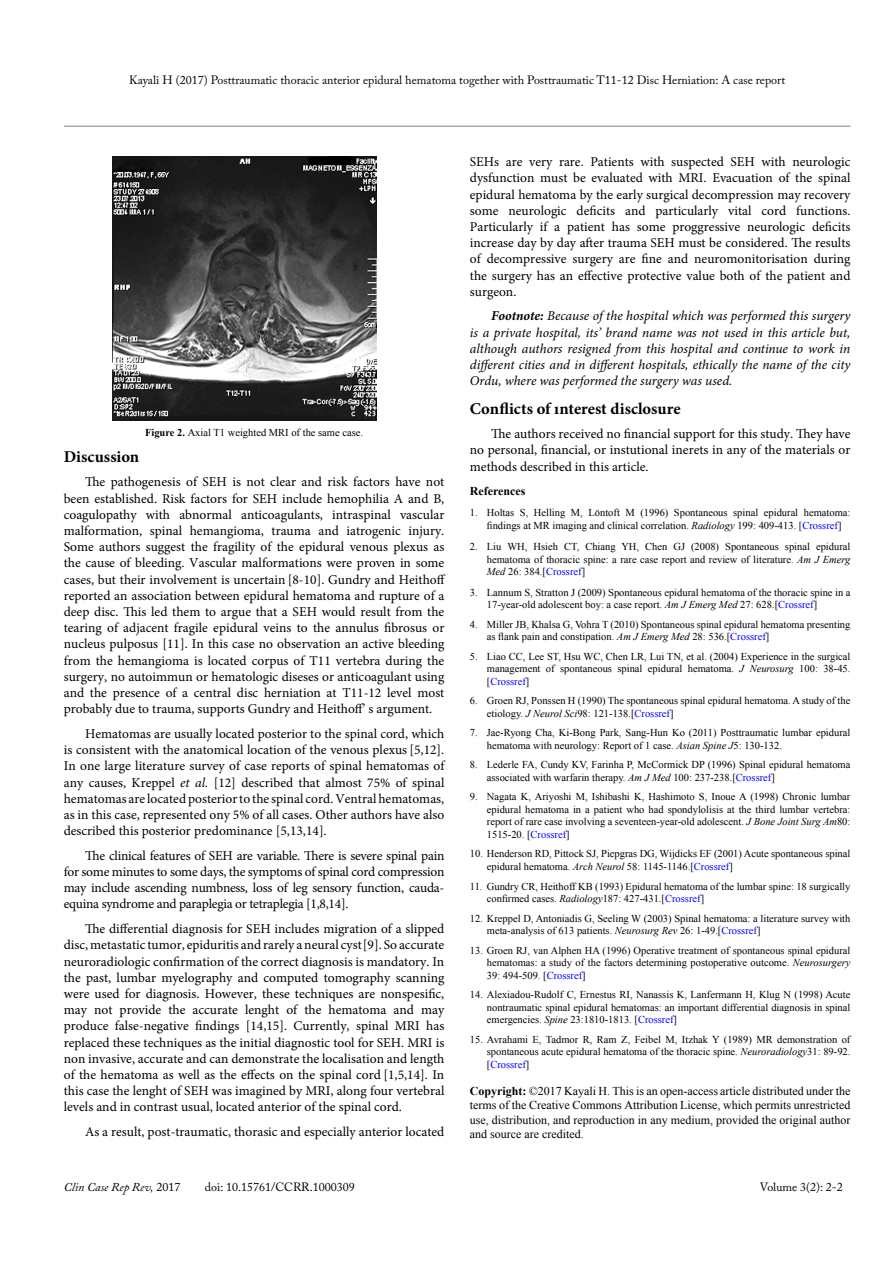
<style>
.page{position:relative;width:893px;height:1263px;background:#fff}
.page>*{position:absolute;margin:0;border:0;box-sizing:border-box;transform-origin:0 0}
.t1{font:700 16.5px "Minion Pro";color:#000}
.t2{font:13.5px/16.2px "Minion Pro";color:#000;text-align:justify}
.t3{font:italic 13.5px/16.2px "Minion Pro";color:#000;text-align:justify}
.t4{font:12px/14.4px "Times New Roman";color:#000;text-align:justify}
.t5{font:12px "Adobe Caslon Pro";color:#000}
.t6{font:italic 12px "Adobe Caslon Pro";color:#000}
.t7{font:700 12px "Times New Roman";color:#000}
.t8{font:10.5px/12.6px "Times New Roman";color:#000}
.s1{font-weight:700}
.s2{font-style:italic}
.s3{color:#00f}
.s4{font-style:normal}
</style>
<div class="page">
<hr style="left:64px;top:126px;width:786px;height:1px;background:#808285">
<img style="left:112px;top:156px;width:264px;height:264px">
<p class="t5" style="left:129px;top:73px;width:658px">Kayali H (2017) Posttraumatic thoracic anterior epidural hematoma together with Posttraumatic T11-12 Disc Herniation: A case report</p>
<p class="t8" style="left:145px;top:426px;width:220px"><span class="s1">Figure 2.</span> Axial T1 weighted MRI of the same case.</p>
<p class="t1" style="left:64px;top:445px;width:77px">Discussion</p>
<p class="t2" style="left:64px;top:474px;width:383px;text-indent:21px">The pathogenesis of SEH is not clear and risk factors have not been established. Risk factors for SEH include hemophilia A and B, coagulopathy with abnormal anticoagulants, intraspinal vascular malformation, spinal hemangioma, trauma and iatrogenic injury.<br>Some authors suggest the fragility of the epidural venous plexus as the cause of bleeding. Vascular malformations were proven in some cases, but their involvement is uncertain [8-10]. Gundry and Heithoff reported an association between epidural hematoma and rupture of a deep disc. This led them to argue that a SEH would result from the tearing of adjacent fragile epidural veins to the annulus fibrosus or nucleus pulposus [11]. In this case no observation an active bleeding from the hemangioma is located corpus of T11 vertebra during the surgery, no autoimmun or hematologic diseses or anticoagulant using and the presence of a central disc herniation at T11-12 level most probably due to trauma, supports Gundry and Heithoff’ s argument.</p>
<p class="t2" style="left:64px;top:726px;width:382px;text-indent:21px">Hematomas are usually located posterior to the spinal cord, which is consistent with the anatomical location of the venous plexus [5,12].<br>In one large literature survey of case reports of spinal hematomas of any causes, Kreppel <span class="s2">et al.</span> [12] described that almost 75% of spinal hematomas are located posterior to the spinal cord. Ventral hematomas, as in this case, represented ony 5% of all cases. Other authors have also described this posterior predominance [5,13,14].</p>
<p class="t2" style="left:64px;top:847px;width:382px;text-indent:21px">The clinical features of SEH are variable. There is severe spinal pain for some minutes to some days, the symptoms of spinal cord compression may include ascending numbness, loss of leg sensory function, cauda&shy;equina syndrome and paraplegia or tetraplegia [1,8,14].</p>
<p class="t2" style="left:64px;top:921px;width:382px;text-indent:21px">The differential diagnosis for SEH includes migration of a slipped disc, metastatic tumor, epiduritis and rarely a neural cyst[9]. So accurate neuroradiologic confirmation of the correct diagnosis is mandatory. In the past, lumbar myelography and computed tomography scanning were used for diagnosis. However, these techniques are nonspesific, may not provide the accurate lenght of the hematoma and may produce false-negative findings [14,15]. Currently, spinal MRI has replaced these techniques as the initial diagnostic tool for SEH. MRI is non invasive, accurate and can demonstrate the localisation and length of the hematoma as well as the effects on the spinal cord [1,5,14]. In this case the lenght of SEH was imagined by MRI, along four vertebral levels and in contrast usual, located anterior of the spinal cord.</p>
<p class="t2" style="left:85px;top:1124px;width:361px">As a result, post-traumatic, thorasic and especially anterior located</p>
<p class="t2" style="left:470px;top:154px;width:382px">SEHs are very rare. Patients with suspected SEH with neurologic dysfunction must be evaluated with MRI. Evacuation of the spinal epidural hematoma by the early surgical decompression may recovery some neurologic deficits and particularly vital cord functions.<br>Particularly if a patient has some proggressive neurologic deficits increase day by day after trauma SEH must be considered. The results of decompressive surgery are fine and neuromonitorisation during the surgery has an effective protective value both of the patient and surgeon.</p>
<p class="t3" style="left:470px;top:308px;width:382px;text-indent:21px"><span class="s1">Footnote:</span> Because of the hospital which was performed this surgery is a private hospital, its’ brand name was not used in this article but, although authors resigned from this hospital and continue to work in different cities and in different hospitals, ethically the name of the city Ordu, where was performed the surgery was used.</p>
<p class="t1" style="left:470px;top:397px;width:212px">Conflicts of ınterest disclosure</p>
<p class="t2" style="left:470px;top:426px;width:382px;text-indent:21px">The authors received no financial support for this study. They have no personal, financial, or instutional inerets in any of the materials or methods described in this article.</p>
<p class="t7" style="left:470px;top:483px;width:57px">References</p>
<p class="t8" style="left:487px;top:506px;width:365px;text-indent:-17px">1. Holtas S, Helling M, Löntoft M (1996) Spontaneous spinal epidural hematoma: findings at MR imaging and clinical correlation. <span class="s2">Radiology</span> 199: 409-413. [<span class="s3">Crossref</span>]</p>
<p class="t8" style="left:487px;top:540px;width:365px;text-align:justify;text-indent:-17px">2. Liu WH, Hsieh CT, Chiang YH, Chen GJ (2008) Spontaneous spinal epidural hematoma of thoracic spine: a rare case report and review of literature. <span class="s2">Am J Emerg Med</span> 26: 384.[<span class="s3">Crossref</span>]</p>
<p class="t8" style="left:487px;top:586px;width:365px;text-indent:-17px">3. Lannum S, Stratton J (2009) Spontaneous epidural hematoma of the thoracic spine in a<br>17-year-old adolescent boy: a case report. <span class="s2">Am J Emerg Med</span> 27: 628.[<span class="s3">Crossref</span>]</p>
<p class="t8" style="left:487px;top:618px;width:365px;text-indent:-17px">4. Miller JB, Khalsa G, Vohra T (2010) Spontaneous spinal epidural hematoma presenting as flank pain and constipation. <span class="s2">Am J Emerg Med</span> 28: 536.[<span class="s3">Crossref</span>]</p>
<p class="t8" style="left:487px;top:650px;width:365px;text-align:justify;text-indent:-17px">5. Liao CC, Lee ST, Hsu WC, Chen LR, Lui TN, et al. (2004) Experience in the surgical management of spontaneous spinal epidural hematoma. <span class="s2">J Neurosurg</span> 100: 38-45. [<span class="s3">Crossref</span>]</p>
<p class="t8" style="left:487px;top:694px;width:365px;text-indent:-17px">6. Groen RJ, Ponssen H (1990) The spontaneous spinal epidural hematoma. A study of the etiology. <span class="s2">J Neurol Sci</span>98: 121-138.[<span class="s3">Crossref</span>]</p>
<p class="t8" style="left:487px;top:726px;width:365px;text-indent:-17px">7. Jae-Ryong Cha, Ki-Bong Park, Sang-Hun Ko (2011) Posttraumatic lumbar epidural hematoma with neurology: Report of 1 case. <span class="s2">Asian Spine J</span>5: 130-132.</p>
<p class="t8" style="left:487px;top:758px;width:365px;text-indent:-17px">8. Lederle FA, Cundy KV, Farinha P, McCormick DP (1996) Spinal epidural hematoma associated with warfarin therapy. <span class="s2">Am J Med</span> 100: 237-238.[<span class="s3">Crossref</span>]</p>
<p class="t8" style="left:487px;top:790px;width:365px;text-align:justify;text-indent:-17px">9. Nagata K, Ariyoshi M, Ishibashi K, Hashimoto S, Inoue A (1998) Chronic lumbar epidural hematoma in a patient who had spondylolisis at the third lumbar vertebra: report of rare case involving a seventeen-year-old adolescent. <span class="s2">J Bone Joint Surg Am</span>80:<br>1515-20. [<span class="s3">Crossref</span>]</p>
<p class="t8" style="left:487px;top:847px;width:365px;text-indent:-17px">10. Henderson RD, Pittock SJ, Piepgras DG, Wijdicks EF (2001) Acute spontaneous spinal epidural hematoma. <span class="s2">Arch Neurol</span> 58: 1145-1146.[<span class="s3">Crossref</span>]</p>
<p class="t8" style="left:487px;top:879px;width:365px;text-indent:-17px">11. Gundry CR, Heithoff KB (1993) Epidural hematoma of the lumbar spine: 18 surgically confirmed cases. <span class="s2">Radiology</span>187: 427-431.[<span class="s3">Crossref</span>]</p>
<p class="t8" style="left:487px;top:911px;width:365px;text-indent:-17px">12. Kreppel D, Antoniadis G, Seeling W (2003) Spinal hematoma: a literature survey with meta-analysis of 613 patients. <span class="s2">Neurosurg Rev</span> 26: 1-49.[<span class="s3">Crossref</span>]</p>
<p class="t8" style="left:487px;top:943px;width:365px;text-align:justify;text-indent:-17px">13. Groen RJ, van Alphen HA (1996) Operative treatment of spontaneous spinal epidural hematomas: a study of the factors determining postoperative outcome. <span class="s2">Neurosurgery </span>39: 494-509. [<span class="s3">Crossref</span>]</p>
<p class="t8" style="left:487px;top:988px;width:365px;text-align:justify;text-indent:-17px">14. Alexiadou-Rudolf C, Ernestus RI, Nanassis K, Lanfermann H, Klug N (1998) Acute nontraumatic spinal epidural hematomas: an important differential diagnosis in spinal emergencies. <span class="s2">Spine</span> 23:1810-1813. [<span class="s3">Crossref</span>]</p>
<p class="t8" style="left:487px;top:1033px;width:365px;text-align:justify;text-indent:-17px">15. Avrahami E, Tadmor R, Ram Z, Feibel M, Itzhak Y (1989) MR demonstration of spontaneous acute epidural hematoma of the thoracic spine. <span class="s2">Neuroradiology</span>31: 89-92. [<span class="s3">Crossref</span>]</p>
<p class="t4" style="left:470px;top:1083px;width:382px"><span class="s1">Copyright:</span> ©2017 Kayali H. This is an open-access article distributed under the terms of the Creative Commons Attribution License, which permits unrestricted use, distribution, and reproduction in any medium, provided the original author and source are credited.</p>
<p class="t6" style="left:64px;top:1180px;width:118px">Clin Case Rep Rev, <span class="s4">2017</span></p>
<p class="t5" style="left:205px;top:1180px;width:151px">doi: 10.15761/CCRR.1000309</p>
<p class="t5" style="left:760px;top:1180px;width:84px">Volume 3(2): 2-2</p>
</div>
